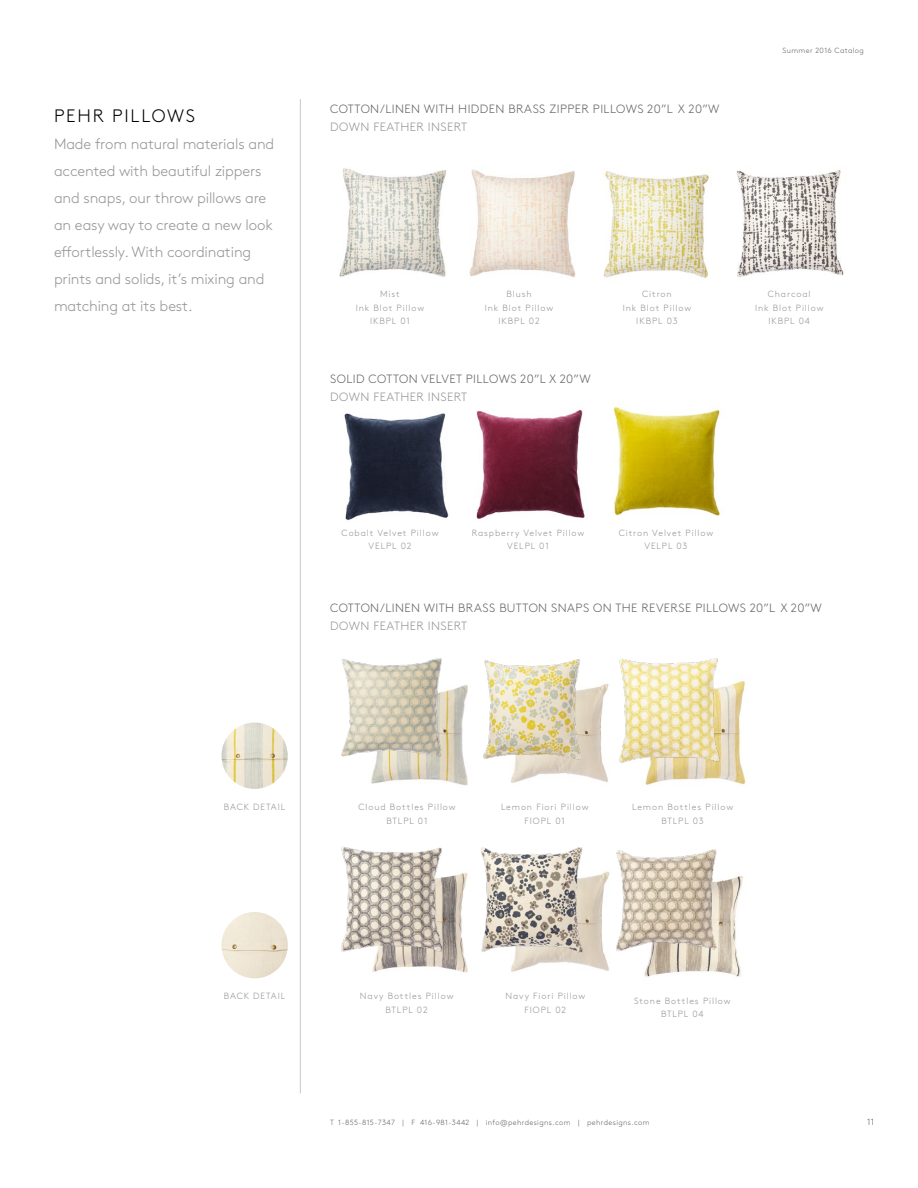
<style>
.page{position:relative;width:918px;height:1188px;background:#fff}
.page>*{position:absolute;margin:0;border:0;box-sizing:border-box;transform-origin:0 0}
.t1{font:300 18px "Brown Std";letter-spacing:.1em;color:#000}
.t2{font:300 15px/27px "Brown Std";letter-spacing:-.01em;color:#939598}
.t3{font:300 12px "Brown Std";letter-spacing:.035em;color:#636466}
.t4{font:300 12px "Brown Std";letter-spacing:.035em;color:#939598}
.t5{font:300 9px/13.5px "Brown Std";letter-spacing:.1em;color:#939598;text-align:center}
.t6{font:300 9px "Brown Std";color:#636466}
.t7{font:300 7.5px "Brown Std";letter-spacing:.05em;color:#636466}
</style>
<div class="page">
<hr style="left:300px;top:99px;width:1px;height:995px;background:#c7c8ca">
<img style="left:344px;top:413px;width:105px;height:108px">
<img style="left:469px;top:169px;width:107px;height:108px">
<img style="left:476px;top:409px;width:109px;height:110px">
<img style="left:339px;top:168px;width:108px;height:109px">
<img style="left:613px;top:407px;width:107px;height:109px">
<img style="left:603px;top:171px;width:107px;height:107px">
<img style="left:736px;top:170px;width:108px;height:107px">
<img style="left:511px;top:872px;width:98px;height:100px">
<img style="left:511px;top:684px;width:97px;height:99px">
<img style="left:644px;top:876px;width:99px;height:101px">
<img style="left:371px;top:685px;width:97px;height:101px">
<img style="left:372px;top:872px;width:96px;height:101px">
<img style="left:645px;top:681px;width:101px;height:104px">
<img style="left:605px;top:658px;width:129px;height:120px">
<img style="left:467px;top:847px;width:127px;height:121px">
<img style="left:341px;top:847px;width:115px;height:119px">
<img style="left:341px;top:658px;width:113px;height:116px">
<img style="left:604px;top:849px;width:126px;height:118px">
<img style="left:221px;top:912px;width:67px;height:66px;border-radius:33px">
<img style="left:221px;top:723px;width:67px;height:66px;border-radius:33px">
<img style="left:467px;top:659px;width:127px;height:118px">
<h1 class="t1" style="left:54px;top:105px;width:143px">PEHR PILLOWS</h1>
<h2 class="t2" style="left:54px;top:130px;width:222px">Made from natural materials and accented with beautiful zippers and snaps, our throw pillows are an easy way to create a new look effortlessly. With coordinating prints and solids, it’s mixing and matching at its best.</h2>
<h3 class="t3" style="left:330px;top:102px;width:391px">COTTON/LINEN WITH HIDDEN BRASS ZIPPER PILLOWS 20”L X 20”W</h3>
<h3 class="t4" style="left:330px;top:120px;width:138px">DOWN FEATHER INSERT</h3>
<p class="t7" style="left:783px;top:46px;width:83px">Summer 2016 Catalog</p>
<p class="t5" style="left:356px;top:287px;width:70px">Mist<br>Ink Blot Pillow<br>IKBPL 01</p>
<p class="t5" style="left:485px;top:287px;width:70px">Blush<br>Ink Blot Pillow<br>IKBPL 02</p>
<h3 class="t3" style="left:330px;top:372px;width:262px">SOLID COTTON VELVET PILLOWS 20”L X 20”W</h3>
<h3 class="t4" style="left:330px;top:390px;width:138px">DOWN FEATHER INSERT</h3>
<p class="t5" style="left:623px;top:287px;width:70px">Citron<br>Ink Blot Pillow<br>IKBPL 03</p>
<p class="t5" style="left:755px;top:287px;width:70px">Charcoal<br>Ink Blot Pillow<br>IKBPL 04</p>
<p class="t5" style="left:342px;top:526px;width:98px">Cobalt Velvet Pillow<br>VELPL 02</p>
<p class="t5" style="left:472px;top:526px;width:114px">Raspberry Velvet Pillow<br>VELPL 01</p>
<p class="t5" style="left:619px;top:526px;width:96px">Citron Velvet Pillow<br>VELPL 03</p>
<h3 class="t3" style="left:330px;top:601px;width:493px">COTTON/LINEN WITH BRASS BUTTON SNAPS ON THE REVERSE PILLOWS 20”L X 20”W</h3>
<h3 class="t4" style="left:330px;top:619px;width:138px">DOWN FEATHER INSERT</h3>
<p class="t5" style="left:224px;top:800px;width:63px">BACK DETAIL</p>
<p class="t5" style="left:358px;top:800px;width:99px">Cloud Bottles Pillow<br>BTLPL 01</p>
<p class="t5" style="left:501px;top:800px;width:89px">Lemon Fiori Pillow<br>FIOPL 01</p>
<p class="t5" style="left:632px;top:800px;width:103px">Lemon Bottles Pillow<br>BTLPL 03</p>
<p class="t5" style="left:224px;top:989px;width:63px">BACK DETAIL</p>
<p class="t5" style="left:360px;top:989px;width:95px">Navy Bottles Pillow<br>BTLPL 02</p>
<p class="t5" style="left:505px;top:989px;width:82px">Navy Fiori Pillow<br>FIOPL 02</p>
<p class="t5" style="left:634px;top:994px;width:98px">Stone Bottles Pillow<br>BTLPL 04</p>
<p class="t7" style="left:330px;top:1118px;width:321px">T 1-855-815-7347 | F 416-981-3442 | info@pehrdesigns.com | pehrdesigns.com</p>
<p class="t6" style="left:867px;top:1117px;width:9px">11</p>
</div>
